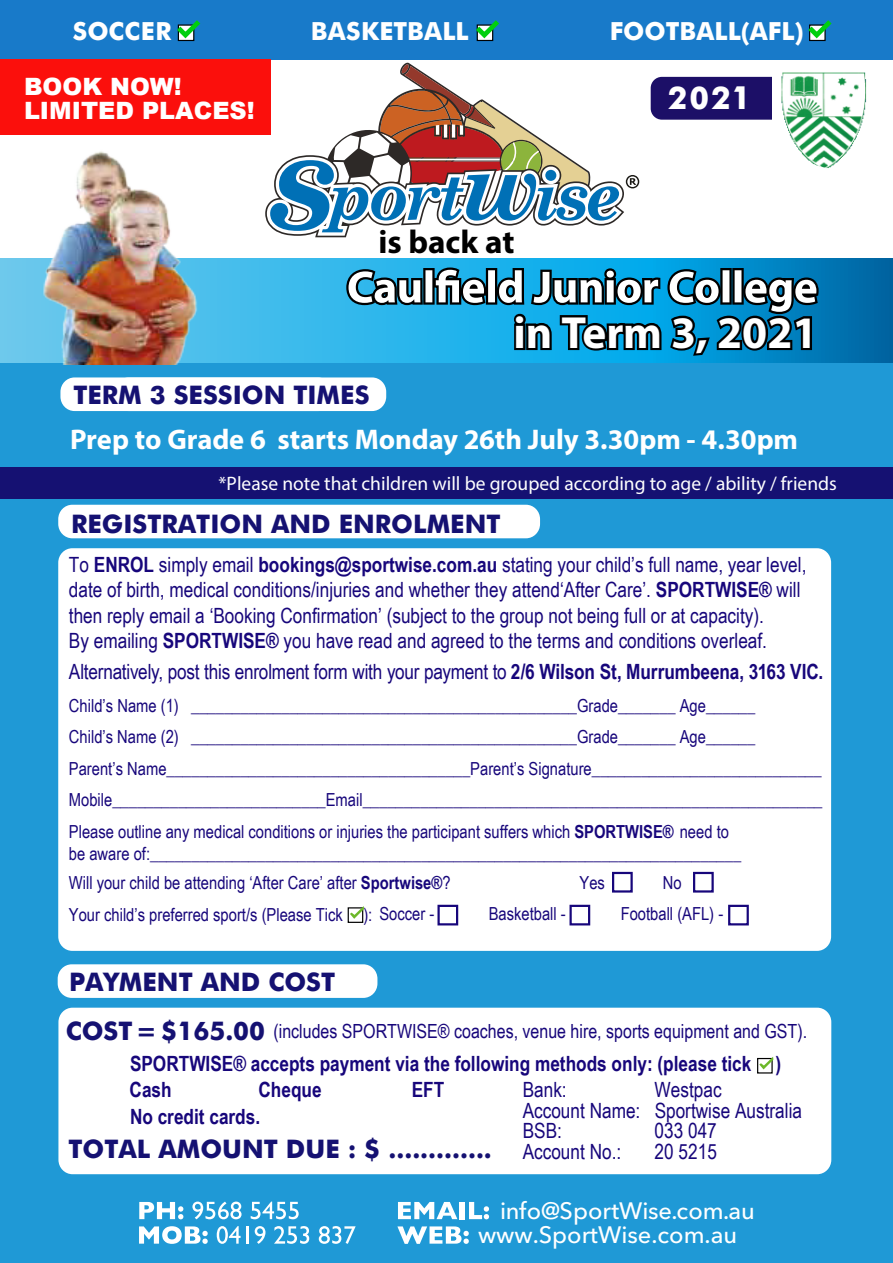
<style>
.page{position:relative;width:893px;height:1263px;background:#fff}
.page>*{position:absolute;margin:0;border:0;box-sizing:border-box;transform-origin:0 0}
.t1{font:700 45.3px "Myriad Pro";color:#fff}
.t2{font:700 33px "Myriad Pro";color:#000}
.t3{font:700 31.5px "Futura";color:#fff}
.t4{font:700 28.5px "Myriad Pro";letter-spacing:-.005em;color:#fff}
.t5{font:700 25.5px "Futura";color:#151172}
.t6{font:700 24.9px "Futura";color:#fff}
.t7{font:900 23.85px/23.9px "Arial";color:#fff}
.t8{font:500 23.55px "Avenir Next LT Pro";color:#fff}
.t9{font:21px/25.2px "Arial Narrow";color:#17067b}
.t10{font:700 21px "Arial Narrow";color:#17067b}
.t11{font:19.5px "Arial Narrow";color:#17067b}
.t12{font:19.5px "Myriad Pro";color:#fff}
.t13{font:18px/31.5px "Arial Narrow";color:#17067b}
.s1{font-weight:700}
.s2{font-family:"Futura";font-weight:700;font-size:25.5px;color:#151172}
</style>
<div class="page">
<div style="left:0;top:363px;width:893px;height:900px;background:#1f99d6"></div>
<svg style="left:1px;top:259px;width:892px;height:104px;background:#2ba5d9"></svg>
<div style="left:0;top:0;width:893px;height:60px;background:#187ac9"></div>
<div style="left:58px;top:505px;width:482px;height:33px;background:#fff;border-radius:14px"></div>
<div style="left:58px;top:548px;width:773px;height:403px;background:#fff"></div>
<div style="left:0;top:60px;width:270px;height:75px;background:#fb0f0c"></div>
<svg style="left:265px;top:63px;width:374px;height:174px"></svg>
<div style="left:613px;top:873px;width:19px;height:18px;background:#fff"></div>
<div style="left:437px;top:905px;width:21px;height:20px;border:2px solid #17067b"></div>
<div style="left:569px;top:905px;width:21px;height:20px;border:2px solid #17067b"></div>
<div style="left:728px;top:905px;width:21px;height:20px;border:2px solid #17067b"></div>
<div style="left:612px;top:872px;width:21px;height:20px;border:2px solid #17067b"></div>
<div style="left:693px;top:872px;width:21px;height:20px;border:2px solid #17067b"></div>
<div style="left:651px;top:77px;width:162px;height:43px;background:#1c0f67;border-radius:11px"></div>
<div style="left:1px;top:468px;width:892px;height:31px;background:#151172"></div>
<div style="left:772px;top:62px;width:109px;height:96px;background:#fff"></div>
<svg style="left:808px;top:20px;width:24px;height:22px"></svg>
<svg style="left:476px;top:20px;width:23px;height:22px"></svg>
<svg style="left:177px;top:20px;width:24px;height:22px"></svg>
<div style="left:348px;top:907px;width:15px;height:16px;border:1px solid #000"></div>
<svg style="left:350px;top:906px;width:14px;height:13px"></svg>
<img style="left:23px;top:151px;width:176px;height:214px">
<svg style="left:139px;top:1202px;width:44px;height:17px"></svg>
<svg style="left:192px;top:1201px;width:50px;height:18px"></svg>
<svg style="left:251px;top:1201px;width:48px;height:18px"></svg>
<svg style="left:398px;top:1202px;width:59px;height:17px"></svg>
<div style="left:460px;top:1202px;width:5px;height:17px;background:#fff"></div>
<svg style="left:469px;top:1202px;width:20px;height:17px"></svg>
<svg style="left:139px;top:1226px;width:69px;height:18px"></svg>
<svg style="left:217px;top:1226px;width:24px;height:18px"></svg>
<hr style="left:246px;top:1226px;width:3px;height:18px;background:#fff">
<svg style="left:255px;top:1226px;width:10px;height:18px"></svg>
<svg style="left:274px;top:1226px;width:35px;height:18px"></svg>
<svg style="left:319px;top:1226px;width:37px;height:18px"></svg>
<svg style="left:397px;top:1226px;width:72px;height:18px"></svg>
<div style="left:58px;top:1008px;width:773px;height:166px;background:#fff;border-radius:14px"></div>
<div style="left:58px;top:964px;width:319px;height:34px;background:#fff;border-radius:14px"></div>
<div style="left:60px;top:377px;width:272px;height:34px;background:#fff;border-radius:14px"></div>
<div style="left:114px;top:377px;width:272px;height:34px;background:#fff;border-radius:14px"></div>
<img style="left:781px;top:72px;width:86px;height:96px">
<div style="left:757px;top:1058px;width:16px;height:15px;border:1px solid #000"></div>
<svg style="left:759px;top:1057px;width:14px;height:12px"></svg>
<svg style="left:344px;top:265px;width:477px;height:94px;background:#308aae"></svg>
<h3 class="t6" style="left:73px;top:13px;width:100px">SOCCER</h3>
<h3 class="t6" style="left:311px;top:13px;width:159px">BASKETBALL</h3>
<h3 class="t6" style="left:610px;top:13px;width:196px">FOOTBALL(AFL)</h3>
<h3 class="t7" style="left:24px;top:74px;width:232px">BOOK NOW!<br>LIMITED PLACES!</h3>
<h3 class="t3" style="left:668px;top:75px;width:85px">2021</h3>
<h2 class="t2" style="left:378px;top:220px;width:138px">is back at</h2>
<h3 class="t5" style="left:73px;top:377px;width:298px">TERM 3 SESSION TIMES</h3>
<h1 class="t1" style="left:514px;top:303px;width:305px">in Term 3, 2021</h1>
<h3 class="t4" style="left:70px;top:421px;width:730px">Prep to Grade 6 starts Monday 26th July 3.30pm - 4.30pm</h3>
<p class="t12" style="left:219px;top:471px;width:620px">*Please note that children will be grouped according to age / ability / friends</p>
<h3 class="t5" style="left:71px;top:505px;width:431px">REGISTRATION AND ENROLMENT</h3>
<p class="t9" style="left:69px;top:551px;width:739px">To <span class="s1">ENROL</span> simply email <span class="s1">bookings@sportwise.com.au</span> stating your child’s full name, year level, date of birth, medical conditions/injuries and whether they attend‘After Care’. <span class="s1">SPORTWISE®</span> will then reply email a ‘Booking Confirmation’ (subject to the group not being full or at capacity).<br>By emailing <span class="s1">SPORTWISE®</span> you have read and agreed to the terms and conditions overleaf.</p>
<p class="t9" style="left:69px;top:658px;width:756px">Alternatively, post this enrolment form with your payment to <span class="s1">2/6 Wilson St, Murrumbeena, 3163 VIC.</span></p>
<p class="t13" style="left:69px;top:689px;width:755px">Child’s Name (1) _______________________________________________Grade_______ Age______<br>Child’s Name (2) _______________________________________________Grade_______ Age______<br>Parent’s Name_____________________________________Parent’s Signature____________________________ Mobile__________________________Email________________________________________________________ Please outline any medical conditions or injuries the participant suffers which <span class="s1">SPORTWISE®</span> need to</p>
<p class="t13" style="left:69px;top:839px;width:674px;line-height:28.5px">be aware of:________________________________________________________________________<br>Will your child be attending ‘After Care’ after <span class="s1">Sportwise®</span>?</p>
<p class="t13" style="left:69px;top:898px;width:367px">Your child’s preferred sport/s (Please Tick ): Soccer -</p>
<p class="t13" style="left:579px;top:866px;width:27px">Yes</p>
<p class="t13" style="left:663px;top:866px;width:20px">No</p>
<p class="t13" style="left:489px;top:897px;width:79px">Basketball -</p>
<p class="t13" style="left:621px;top:897px;width:104px">Football (AFL) -</p>
<h3 class="t5" style="left:69px;top:963px;width:268px">PAYMENT AND COST</h3>
<p class="t11" style="left:66px;top:1017px;width:743px"><span class="s2">COST= $165.00</span> (includes SPORTWISE® coaches, venue hire, sports equipment and GST).</p>
<p class="t10" style="left:130px;top:1047px;width:653px">SPORTWISE® accepts payment via the following methods only: (please tick )</p>
<p class="t10" style="left:130px;top:1101px;width:132px">No credit cards.</p>
<p class="t10" style="left:130px;top:1074px;width:44px">Cash</p>
<p class="t10" style="left:258px;top:1074px;width:65px">Cheque</p>
<p class="t10" style="left:412px;top:1074px;width:34px">EFT</p>
<p class="t9" style="left:523px;top:1077px;width:46px">Bank:</p>
<p class="t9" style="left:523px;top:1079px;width:281px;line-height:20.5px;text-indent:132px">Westpac<br>Account Name: Sportwise Australia<br>BSB:</p>
<p class="t9" style="left:655px;top:1117px;width:64px">033 047</p>
<h3 class="t5" style="left:68px;top:1130px;width:425px">TOTAL AMOUNT DUE : $ .............</h3>
<p class="t9" style="left:523px;top:1138px;width:100px">Account No.:</p>
<p class="t9" style="left:655px;top:1138px;width:64px">20 5215</p>
<h3 class="t8" style="left:500px;top:1191px;width:256px">info@SportWise.com.au</h3>
<h3 class="t8" style="left:478px;top:1215px;width:261px">www.SportWise.com.au</h3>
</div>
